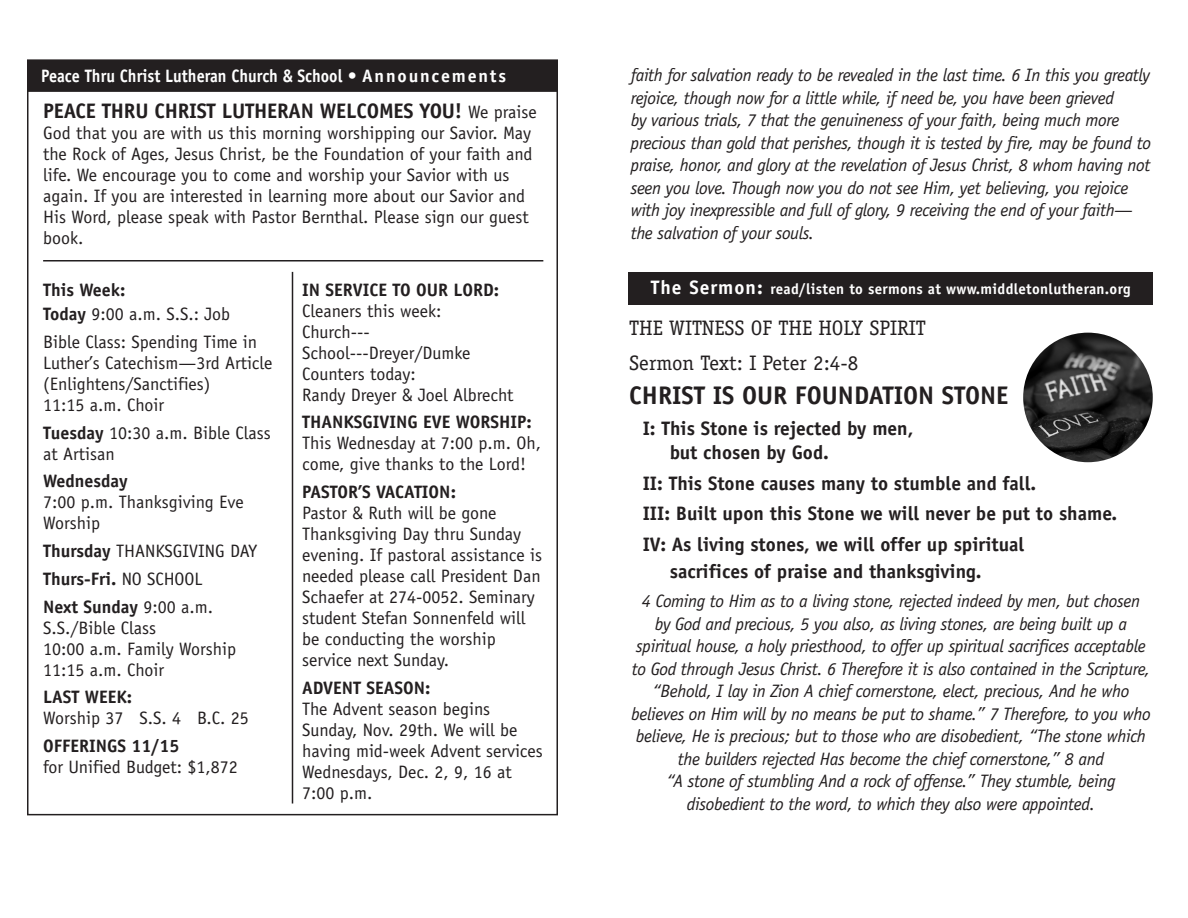
<style>
.page{position:relative;width:1188px;height:918px;background:#fff}
.page>*{position:absolute;margin:0;border:0;box-sizing:border-box;transform-origin:0 0}
.t1{font:700 25.5px "Officina Sans";color:#231f20}
.t2{font:21px "Officina Serif";color:#231f20}
.t3{font:700 21px "Officina Sans";letter-spacing:-.01em;color:#231f20}
.t4{font:700 19.5px/24px "Officina Sans";color:#231f20}
.scriputr_reading_hea{font:18px/21px "Officina Sans";color:#231f20}
.t5{font:italic 18px/22.5px "Officina Sans";letter-spacing:-.02em;color:#231f20;text-align:center}
.t6{font:700 18px "Officina Sans";color:#fff;scale:.9 1}
.scriputr_reading_hea-2{font:700 18px "Officina Sans";color:#231f20}
.t7{font:700 15px "Officina Sans";letter-spacing:.02em;color:#fff}
.s1{font-weight:400;font-size:18px}
.s2{font-weight:700}
.s3{font-weight:400}
.s4{font-size:19.5px}
</style>
<div class="page">
<div style="left:28px;top:60px;width:529px;height:31px;background:#231f20"></div>
<div style="left:27px;top:59px;width:531px;height:33px;border:2px solid #231f20"></div>
<hr style="left:292px;top:272px;width:1px;height:532px;background:#231f20">
<hr style="left:43px;top:260px;width:500px;height:2px;background:#231f20">
<div style="left:629px;top:272px;width:524px;height:32px;background:#231f20"></div>
<img style="left:1023px;top:333px;width:130px;height:129px;border-radius:65px">
<p class="t6" style="left:41px;top:64px;width:518px">Peace Thru Christ Lutheran Church &amp; School • Announcements</p>
<p class="t3" style="left:43px;top:97px;width:495px">PEACE THRU CHRIST LUTHERAN WELCOMES YOU! <span class="s1">We praise</span></p>
<p class="scriputr_reading_hea" style="left:43px;top:122px;width:491px">God that you are with us this morning worshipping our Savior. May the Rock of Ages, Jesus Christ, be the Foundation of your faith and life. We encourage you to come and worship your Savior with us again. If you are interested in learning more about our Savior and His Word, please speak with Pastor Bernthal. Please sign our guest book.</p>
<p class="scriputr_reading_hea-2" style="left:43px;top:278px;width:84px">This Week:</p>
<p class="scriputr_reading_hea" style="left:43px;top:304px;width:188px"><span class="s2">Today</span> 9:00 a.m. S.S.: Job</p>
<p class="scriputr_reading_hea" style="left:43px;top:331px;width:231px">Bible Class: Spending Time in<br>Luther’s Catechism—3rd Article (Enlightens/Sanctifies)<br>11:15 a.m. Choir</p>
<p class="scriputr_reading_hea" style="left:43px;top:422px;width:229px"><span class="s2">Tuesday</span> 10:30 a.m. Bible Class at Artisan</p>
<p class="scriputr_reading_hea" style="left:43px;top:471px;width:202px"><span class="s2">Wednesday<br></span>7:00 p.m. Thanksgiving Eve<br>Worship</p>
<p class="scriputr_reading_hea" style="left:43px;top:541px;width:216px"><span class="s2">Thursday</span> THANKSGIVING DAY</p>
<p class="scriputr_reading_hea-2" style="left:43px;top:567px;width:161px">Thurs-Fri. <span class="s3">NO SCHOOL</span></p>
<p class="scriputr_reading_hea" style="left:43px;top:596px;width:194px"><span class="s2">Next Sunday</span> 9:00 a.m.<br>S.S./Bible Class<br>10:00 a.m. Family Worship<br>11:15 a.m. Choir</p>
<p class="scriputr_reading_hea" style="left:43px;top:687px;width:207px"><span class="s2">LAST WEEK:<br></span>Worship 37 S.S. 4 B.C. 25</p>
<p class="scriputr_reading_hea" style="left:43px;top:736px;width:196px"><span class="s2">OFFERINGS 11/15<br></span>for Unified Budget: $1,872</p>
<p class="scriputr_reading_hea" style="left:302px;top:279px;width:213px"><span class="s2">IN SERVICE TO OUR LORD:<br></span>Cleaners this week:<br>Church---<br>School---Dreyer/Dumke<br>Counters today:<br>Randy Dreyer &amp; Joel Albrecht</p>
<p class="scriputr_reading_hea" style="left:302px;top:412px;width:241px"><span class="s2">THANKSGIVING EVE WORSHIP:<br></span>This Wednesday at 7:00 p.m. Oh, come, give thanks to the Lord!</p>
<p class="scriputr_reading_hea" style="left:302px;top:481px;width:242px"><span class="s2">PASTOR’S VACATION:<br></span>Pastor &amp; Ruth will be gone<br>Thanksgiving Day thru Sunday evening. If pastoral assistance is needed please call President Dan<br>Schaefer at 274-0052. Seminary student Stefan Sonnenfeld will be conducting the worship service next Sunday.</p>
<p class="scriputr_reading_hea" style="left:302px;top:677px;width:242px"><span class="s2">ADVENT SEASON:<br></span>The Advent season begins<br>Sunday, Nov. 29th. We will be having mid-week Advent services<br>Wednesdays, Dec. 2, 9, 16 at<br>7:00 p.m.</p>
<p class="t5" style="left:631px;top:64px;width:522px;text-align:left">faith for salvation ready to be revealed in the last time. 6 In this you greatly rejoice, though now for a little while, if need be, you have been grieved<br>by various trials, 7 that the genuineness of your faith, being much more precious than gold that perishes, though it is tested by fire, may be found to praise, honor, and glory at the revelation of Jesus Christ, 8 whom having not seen you love. Though now you do not see Him, yet believing, you rejoice with joy inexpressible and full of glory, 9 receiving the end of your faith— the salvation of your souls.</p>
<p class="t7" style="left:651px;top:280px;width:481px"><span class="s4">The Sermon:</span> read/listen to sermons at www.middletonlutheran.org</p>
<p class="t2" style="left:629px;top:316px;width:298px">THE WITNESS OF THE HOLY SPIRIT</p>
<p class="t2" style="left:629px;top:351px;width:231px">Sermon Text: I Peter 2:4-8</p>
<p class="t1" style="left:629px;top:380px;width:381px">CHRIST IS OUR FOUNDATION STONE</p>
<p class="t4" style="left:670px;top:416px;width:245px;text-indent:-27px">I: This Stone is rejected by men, but chosen by God.</p>
<p class="t4" style="left:643px;top:471px;width:395px">II: This Stone causes many to stumble and fall.</p>
<p class="t4" style="left:643px;top:502px;width:476px">III: Built upon this Stone we will never be put to shame.</p>
<p class="t4" style="left:670px;top:531px;width:356px;line-height:27px;text-indent:-27px">IV: As living stones, we will offer up spiritual sacrifices of praise and thanksgiving.</p>
<p class="t5" style="left:631px;top:590px;width:521px">4 Coming to Him as to a living stone, rejected indeed by men, but chosen<br>by God and precious, 5 you also, as living stones, are being built up a spiritual house, a holy priesthood, to offer up spiritual sacrifices acceptable to God through Jesus Christ. 6 Therefore it is also contained in the Scripture, “Behold, I lay in Zion A chief cornerstone, elect, precious, And he who believes on Him will by no means be put to shame.” 7 Therefore, to you who believe, He is precious; but to those who are disobedient, “The stone which the builders rejected Has become the chief cornerstone,” 8 and</p>
<p class="t5" style="left:667px;top:770px;width:450px">“A stone of stumbling And a rock of offense.” They stumble, being disobedient to the word, to which they also were appointed.</p>
</div>
